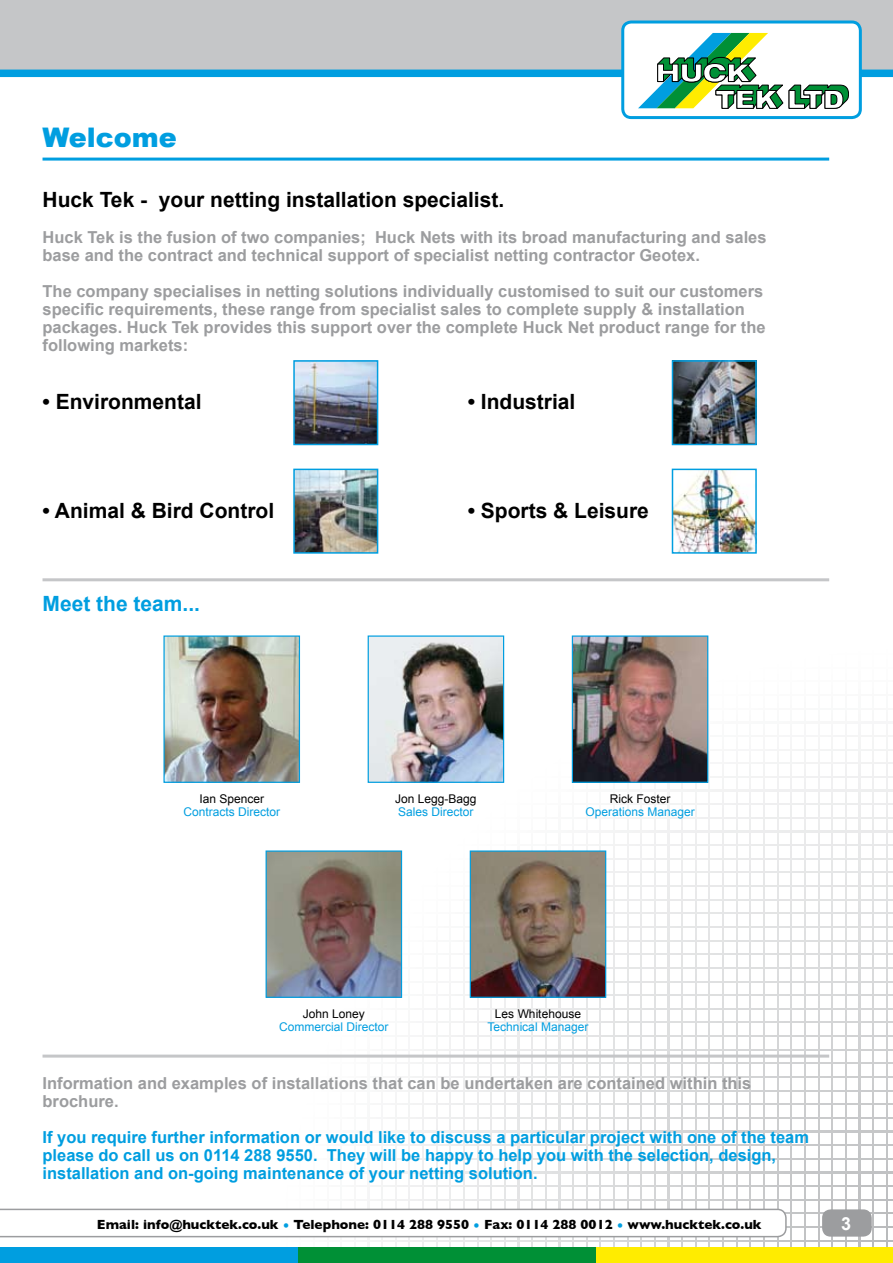
<style>
.page{position:relative;width:893px;height:1263px;background:#fff}
.page>*{position:absolute;margin:0;border:0;box-sizing:border-box;transform-origin:0 0}
.t1{font:900 27px "Arial";color:#009ee0}
.t2{font:700 21px "Arial";color:#000}
.t3{font:700 21px "Arial";color:#009ee0}
.t4{font:700 16.5px/18px "Arial";color:#9c9d9f}
.t5{font:700 16.5px/18px "Arial";color:#009ee0}
.t6{font:700 13.5px "Gill Sans";color:#000}
.t7{font:12px "Arial";color:#009ee0}
.t8{font:12px "Arial";color:#000}
.s1{color:#009ee0}
</style>
<div class="page">
<svg style="left:218px;top:635px;width:675px;height:612px"></svg>
<svg style="left:218px;top:1240px;width:675px;height:1px"></svg>
<hr style="left:218px;top:1226px;width:675px;height:1px;background:#c1c2c4">
<hr style="left:218px;top:1213px;width:675px;height:1px;background:#c2c3c5">
<svg style="left:218px;top:1199px;width:675px;height:1px"></svg>
<svg style="left:218px;top:1185px;width:675px;height:2px"></svg>
<svg style="left:218px;top:1172px;width:675px;height:1px"></svg>
<svg style="left:218px;top:1158px;width:675px;height:1px"></svg>
<svg style="left:218px;top:1144px;width:675px;height:1px"></svg>
<svg style="left:218px;top:1131px;width:675px;height:1px"></svg>
<svg style="left:218px;top:1117px;width:675px;height:1px"></svg>
<svg style="left:218px;top:1104px;width:675px;height:1px"></svg>
<svg style="left:218px;top:1090px;width:675px;height:1px"></svg>
<svg style="left:218px;top:1076px;width:675px;height:2px"></svg>
<svg style="left:218px;top:1062px;width:675px;height:2px"></svg>
<svg style="left:218px;top:1049px;width:675px;height:1px"></svg>
<svg style="left:218px;top:1035px;width:675px;height:1px"></svg>
<svg style="left:218px;top:1022px;width:675px;height:1px"></svg>
<svg style="left:218px;top:1008px;width:675px;height:1px"></svg>
<svg style="left:218px;top:995px;width:675px;height:1px"></svg>
<svg style="left:218px;top:981px;width:675px;height:1px"></svg>
<svg style="left:218px;top:967px;width:675px;height:1px"></svg>
<svg style="left:218px;top:953px;width:675px;height:2px"></svg>
<svg style="left:218px;top:940px;width:675px;height:1px"></svg>
<svg style="left:218px;top:926px;width:675px;height:1px"></svg>
<svg style="left:218px;top:913px;width:675px;height:1px"></svg>
<svg style="left:218px;top:899px;width:675px;height:1px"></svg>
<svg style="left:218px;top:885px;width:675px;height:1px"></svg>
<svg style="left:218px;top:872px;width:675px;height:1px"></svg>
<svg style="left:218px;top:858px;width:675px;height:1px"></svg>
<svg style="left:218px;top:844px;width:675px;height:2px"></svg>
<svg style="left:218px;top:831px;width:675px;height:1px"></svg>
<svg style="left:218px;top:817px;width:675px;height:1px"></svg>
<svg style="left:218px;top:804px;width:675px;height:1px"></svg>
<svg style="left:218px;top:790px;width:675px;height:1px"></svg>
<hr style="left:218px;top:776px;width:675px;height:1px;background:#f3f4f4">
<hr style="left:218px;top:763px;width:675px;height:1px;background:#f5f5f5">
<hr style="left:218px;top:749px;width:675px;height:1px;background:#f7f7f7">
<hr style="left:218px;top:735px;width:675px;height:2px;background:#f8f9f9">
<hr style="left:218px;top:722px;width:675px;height:1px;background:#f9f9f9">
<hr style="left:218px;top:708px;width:675px;height:1px;background:#fbfbfb">
<hr style="left:218px;top:694px;width:675px;height:1px;background:#fdfdfd">
<hr style="left:218px;top:681px;width:675px;height:1px;background:#fefefe">
<hr style="left:218px;top:667px;width:675px;height:1px;background:#fff">
<hr style="left:218px;top:654px;width:675px;height:1px;background:#fff">
<hr style="left:218px;top:640px;width:675px;height:1px;background:#fff">
<hr style="left:231px;top:586px;width:2px;height:677px;background:#fff">
<hr style="left:245px;top:586px;width:1px;height:677px;background:#fff">
<hr style="left:259px;top:586px;width:1px;height:677px;background:#fff">
<hr style="left:272px;top:586px;width:2px;height:677px;background:#fff">
<hr style="left:286px;top:586px;width:1px;height:677px;background:#fff">
<hr style="left:300px;top:586px;width:1px;height:677px;background:#fefefe">
<hr style="left:313px;top:586px;width:1px;height:677px;background:#fff">
<hr style="left:327px;top:586px;width:1px;height:677px;background:#fff">
<hr style="left:341px;top:586px;width:1px;height:677px;background:#fff">
<hr style="left:354px;top:586px;width:1px;height:677px;background:#fff">
<hr style="left:368px;top:586px;width:1px;height:677px;background:#fafafa">
<hr style="left:382px;top:586px;width:1px;height:677px;background:#f8f9f9">
<hr style="left:395px;top:586px;width:1px;height:677px;background:#f7f7f7">
<hr style="left:409px;top:586px;width:1px;height:677px;background:#fafafa">
<hr style="left:423px;top:586px;width:1px;height:677px;background:#f8f9f9">
<hr style="left:436px;top:586px;width:1px;height:677px;background:#f7f7f7">
<hr style="left:450px;top:586px;width:1px;height:677px;background:#f6f6f7">
<hr style="left:463px;top:586px;width:2px;height:677px;background:#f5f5f5">
<svg style="left:477px;top:783px;width:1px;height:464px"></svg>
<svg style="left:491px;top:783px;width:1px;height:464px"></svg>
<svg style="left:504px;top:635px;width:1px;height:612px"></svg>
<svg style="left:518px;top:635px;width:1px;height:612px"></svg>
<svg style="left:532px;top:635px;width:1px;height:612px"></svg>
<svg style="left:545px;top:635px;width:1px;height:612px"></svg>
<svg style="left:559px;top:635px;width:1px;height:612px"></svg>
<svg style="left:572px;top:783px;width:2px;height:464px"></svg>
<svg style="left:586px;top:783px;width:1px;height:464px"></svg>
<svg style="left:600px;top:783px;width:1px;height:464px"></svg>
<svg style="left:613px;top:783px;width:2px;height:464px"></svg>
<svg style="left:627px;top:783px;width:1px;height:464px"></svg>
<svg style="left:641px;top:783px;width:1px;height:464px"></svg>
<svg style="left:654px;top:783px;width:1px;height:464px"></svg>
<svg style="left:668px;top:783px;width:1px;height:464px"></svg>
<svg style="left:682px;top:783px;width:1px;height:464px"></svg>
<svg style="left:695px;top:783px;width:1px;height:464px"></svg>
<svg style="left:709px;top:635px;width:1px;height:612px"></svg>
<svg style="left:723px;top:635px;width:1px;height:612px"></svg>
<svg style="left:736px;top:635px;width:1px;height:612px"></svg>
<svg style="left:750px;top:635px;width:1px;height:612px"></svg>
<svg style="left:763px;top:635px;width:2px;height:612px"></svg>
<svg style="left:777px;top:635px;width:1px;height:612px"></svg>
<svg style="left:791px;top:635px;width:1px;height:612px"></svg>
<svg style="left:804px;top:635px;width:1px;height:612px"></svg>
<svg style="left:818px;top:635px;width:1px;height:612px"></svg>
<svg style="left:832px;top:635px;width:1px;height:612px"></svg>
<svg style="left:845px;top:635px;width:1px;height:612px"></svg>
<svg style="left:859px;top:635px;width:1px;height:612px"></svg>
<svg style="left:872px;top:635px;width:2px;height:612px"></svg>
<svg style="left:886px;top:635px;width:1px;height:612px"></svg>
<div style="left:0;top:1247px;width:299px;height:16px;background:#009ee0"></div>
<div style="left:299px;top:1247px;width:297px;height:16px;background:#009036"></div>
<div style="left:596px;top:1247px;width:297px;height:16px;background:#ffec00"></div>
<div style="left:0;top:0;width:893px;height:70px;background:#c5c6c8"></div>
<div style="left:0;top:70px;width:893px;height:7px;background:#009ee0"></div>
<div style="left:623px;top:22px;width:237px;height:96px;background:#fff;border-radius:9px"></div>
<div style="left:621px;top:21px;width:241px;height:98px;border:3px solid #009ee0;border-radius:9px"></div>
<div style="left:822px;top:1209px;width:50px;height:27px;background:#9c9d9f;border-radius:9px"></div>
<svg style="left:638px;top:33px;width:211px;height:76px"></svg>
<svg style="left:0;top:1209px;width:787px;height:28px"></svg>
<hr style="left:43px;top:578px;width:786px;height:3px;background:#c5c6c8">
<img style="left:165px;top:637px;width:133px;height:144px">
<div style="left:163px;top:635px;width:137px;height:148px;border:1px solid #009ee0"></div>
<hr style="left:43px;top:158px;width:786px;height:3px;background:#009ee0">
<img style="left:268px;top:852px;width:132px;height:144px">
<div style="left:266px;top:850px;width:136px;height:148px;border:1px solid #009ee0"></div>
<img style="left:370px;top:637px;width:132px;height:144px">
<div style="left:368px;top:635px;width:136px;height:148px;border:1px solid #009ee0"></div>
<img style="left:574px;top:637px;width:132px;height:144px">
<div style="left:572px;top:635px;width:136px;height:148px;border:1px solid #009ee0"></div>
<hr style="left:43px;top:1054px;width:786px;height:3px;background:#c5c6c8">
<img style="left:472px;top:852px;width:132px;height:144px">
<div style="left:470px;top:850px;width:136px;height:148px;border:1px solid #009ee0"></div>
<img style="left:296px;top:363px;width:79px;height:79px">
<div style="left:293px;top:360px;width:85px;height:85px;border:2px solid #009ee0"></div>
<img style="left:296px;top:472px;width:79px;height:79px">
<div style="left:293px;top:469px;width:85px;height:85px;border:2px solid #009ee0"></div>
<img style="left:675px;top:363px;width:79px;height:79px">
<div style="left:672px;top:360px;width:85px;height:85px;border:2px solid #009ee0"></div>
<img style="left:675px;top:472px;width:79px;height:79px">
<div style="left:672px;top:469px;width:85px;height:85px;border:2px solid #009ee0"></div>
<h1 class="t1" style="left:43px;top:122px;width:136px">Welcome</h1>
<p class="t2" style="left:43px;top:188px;width:463px">Huck Tek - your netting installation specialist.</p>
<p class="t4" style="left:43px;top:229px;width:726px">Huck Tek is the fusion of two companies; Huck Nets with its broad manufacturing and sales base and the contract and technical support of specialist netting contractor Geotex.</p>
<p class="t4" style="left:43px;top:283px;width:725px">The company specialises in netting solutions individually customised to suit our customers specific requirements, these range from specialist sales to complete supply &amp; installation packages. Huck Tek provides this support over the complete Huck Net product range for the following markets:</p>
<p class="t2" style="left:43px;top:390px;width:161px">• Environmental</p>
<p class="t2" style="left:468px;top:390px;width:109px">• Industrial</p>
<p class="t2" style="left:43px;top:498px;width:233px">• Animal &amp; Bird Control</p>
<p class="t2" style="left:468px;top:498px;width:183px">• Sports &amp; Leisure</p>
<p class="t3" style="left:43px;top:591px;width:159px">Meet the team...</p>
<p class="t8" style="left:199px;top:792px;width:66px">Ian Spencer</p>
<p class="t7" style="left:183px;top:805px;width:98px">Contracts Director</p>
<p class="t8" style="left:395px;top:792px;width:83px">Jon Legg-Bagg</p>
<p class="t7" style="left:398px;top:805px;width:77px">Sales Director</p>
<p class="t8" style="left:610px;top:792px;width:62px">Rick Foster</p>
<p class="t7" style="left:585px;top:805px;width:111px">Operations Manager</p>
<p class="t8" style="left:303px;top:1007px;width:64px">John Loney</p>
<p class="t7" style="left:279px;top:1020px;width:111px">Commercial Director</p>
<p class="t8" style="left:495px;top:1007px;width:88px">Les Whitehouse</p>
<p class="t7" style="left:488px;top:1020px;width:102px">Technical Manager</p>
<p class="t4" style="left:43px;top:1074px;width:710px">Information and examples of installations that can be undertaken are contained within this brochure.</p>
<p class="t5" style="left:43px;top:1128px;width:768px">If you require further information or would like to discuss a particular project with one of the team please do call us on 0114 288 9550. They will be happy to help you with the selection, design, installation and on-going maintenance of your netting solution.</p>
<p class="t6" style="left:97px;top:1216px;width:666px">Email: info@hucktek.co.uk <span class="s1">•</span> Telephone: 0114 288 9550 <span class="s1">•</span> Fax: 0114 288 0012 <span class="s1">•</span> www.hucktek.co.uk</p>
</div>
